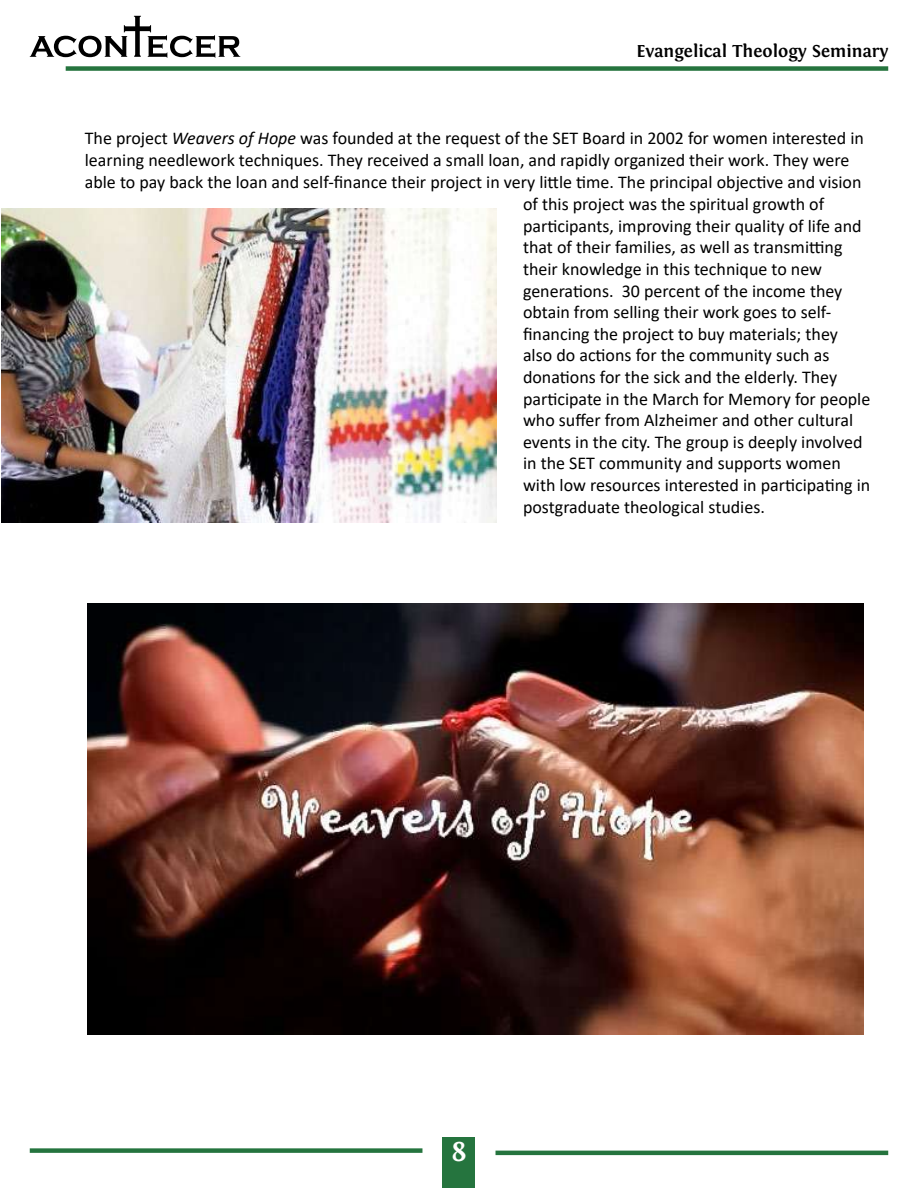
<style>
.page{position:relative;width:918px;height:1188px;background:#fff}
.page>*{position:absolute;margin:0;border:0;box-sizing:border-box;transform-origin:0 0}
.t1{font:700 28.5px "Fontin";color:#fff}
.t2{font:18px/21.6px "Calibri";color:#000}
.t3{font:700 18px "Fontin";color:#000}
.s1{font-style:italic}
</style>
<div class="page">
<div style="left:443px;top:1138px;width:32px;height:50px;background:#25743e"></div>
<hr style="left:496px;top:1151px;width:392px;height:4px;background:#25743e">
<div style="left:30px;top:1148px;width:392px;height:5px;background:#25743e"></div>
<div style="left:66px;top:66px;width:822px;height:5px;background:#25743e"></div>
<svg style="left:30px;top:16px;width:210px;height:42px"></svg>
<img style="left:1px;top:208px;width:496px;height:314px">
<img style="left:87px;top:604px;width:776px;height:431px">
<p class="t3" style="left:636px;top:41px;width:253px">Evangelical Theology Seminary</p>
<p class="t2" style="left:85px;top:127px;width:781px">The project <span class="s1">Weavers of Hope</span> was founded at the request of the SET Board in 2002 for women interested in learning needlework techniques. They received a small loan, and rapidly organized their work. They were able to pay back the loan and self-finance their project in very little time. The principal objective and vision</p>
<p class="t2" style="left:523px;top:193px;width:349px">of this project was the spiritual growth of participants, improving their quality of life and that of their families, as well as transmitting their knowledge in this technique to new generations. 30 percent of the income they obtain from selling their work goes to self&shy;financing the project to buy materials; they also do actions for the community such as donations for the sick and the elderly. They participate in the March for Memory for people who suffer from Alzheimer and other cultural events in the city. The group is deeply involved in the SET community and supports women with low resources interested in participating in postgraduate theological studies.</p>
<h1 class="t1" style="left:451px;top:1135px;width:17px">8</h1>
</div>
